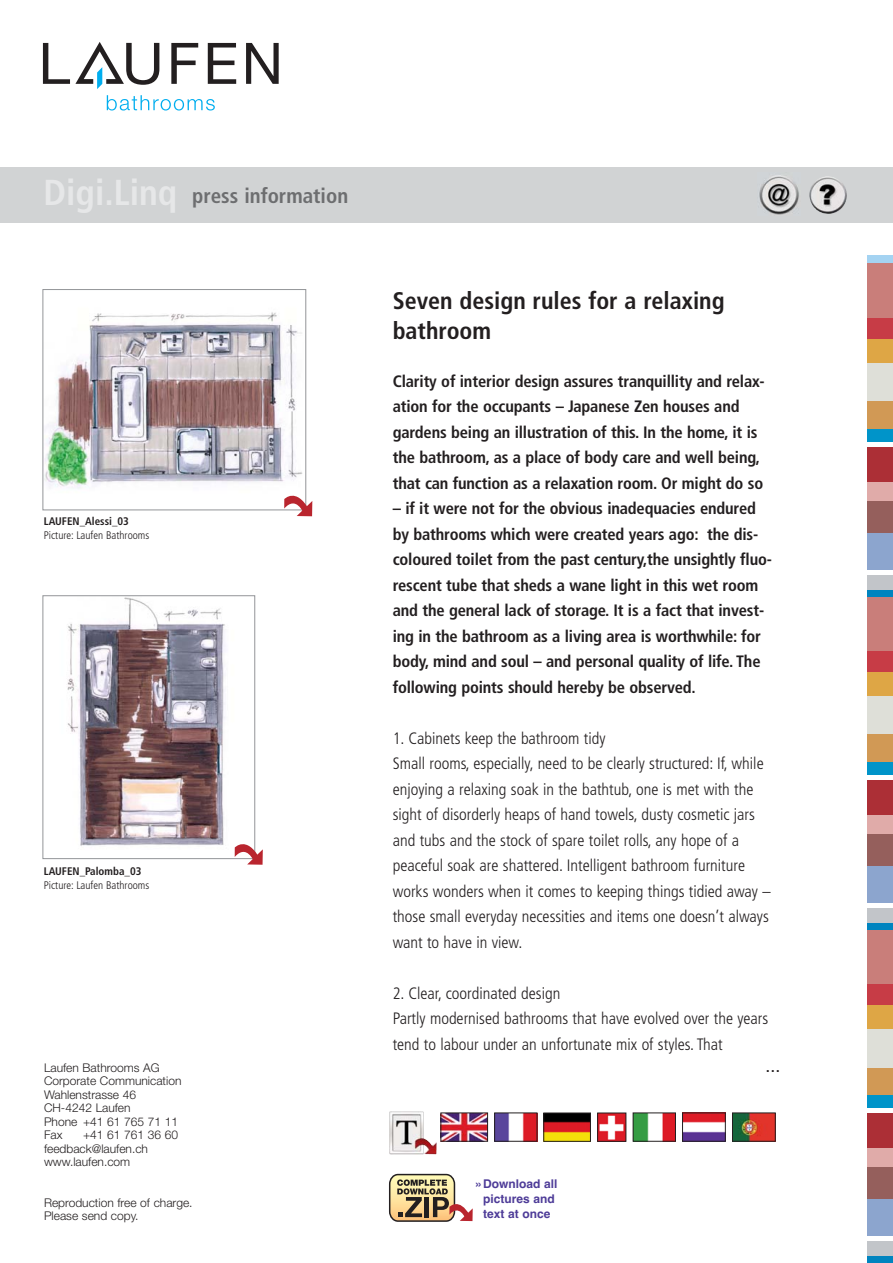
<style>
.page{position:relative;width:893px;height:1263px;background:#fff}
.page>*{position:absolute;margin:0;border:0;box-sizing:border-box;transform-origin:0 0}
.t1{font:700 condensed 24px/30px "Frutiger";color:#231f20}
.t2{font:700 condensed 21px "Frutiger";color:#6d6e70}
.t3{font:18px "Helvetica";color:#231f20}
.t4{font:700 condensed 16.5px/25.5px "Frutiger";letter-spacing:-.01em;color:#231f20}
.t5{font:300 condensed 16.5px/25.5px "Frutiger";color:#231f20}
.t6{font:300 12px/13.5px "Helvetica Neue";color:#231f20}
.t7{font:700 12px/15px "Helvetica";color:#4e3c98;text-align:center}
.t8{font:300 condensed 10.95px "Frutiger";color:#231f20}
.t9{font:700 condensed 10.95px "Frutiger";color:#231f20}
.s1{font-size:36.15px;color:#e6e7e8}
</style>
<div class="page">
<div style="left:0;top:167px;width:893px;height:56px;background:#d1d3d4"></div>
<img style="left:809px;top:176px;width:38px;height:38px">
<img style="left:759px;top:175px;width:40px;height:40px">
<svg style="left:171px;top:43px;width:27px;height:41px"></svg>
<svg style="left:208px;top:43px;width:28px;height:41px"></svg>
<svg style="left:246px;top:43px;width:33px;height:41px"></svg>
<svg style="left:43px;top:42px;width:116px;height:47px"></svg>
<svg style="left:107px;top:95px;width:108px;height:16px"></svg>
<svg style="left:867px;top:1113px;width:26px;height:1px"></svg>
<div style="left:867px;top:1025px;width:26px;height:44px;background:#dedfd8"></div>
<div style="left:867px;top:1068px;width:26px;height:28px;background:#d19955"></div>
<div style="left:867px;top:930px;width:26px;height:57px;background:#c97e7a"></div>
<div style="left:867px;top:984px;width:26px;height:27px;background:#c73c46"></div>
<div style="left:867px;top:1005px;width:26px;height:23px;background:#dea645"></div>
<div style="left:867px;top:1129px;width:26px;height:39px;background:#e0aba9"></div>
<div style="left:867px;top:1167px;width:26px;height:33px;background:#955f5c"></div>
<div style="left:867px;top:1199px;width:26px;height:37px;background:#8ca5ce"></div>
<div style="left:867px;top:1114px;width:26px;height:34px;background:#ac2f36"></div>
<div style="left:867px;top:1242px;width:26px;height:17px;background:#c2c5c9"></div>
<div style="left:867px;top:1095px;width:26px;height:13px;background:#0094c9"></div>
<div style="left:867px;top:1256px;width:26px;height:7px;background:#0084bf"></div>
<div style="left:867px;top:894px;width:26px;height:9px;background:#8ca5ce"></div>
<div style="left:867px;top:692px;width:26px;height:44px;background:#dedfd8"></div>
<div style="left:867px;top:734px;width:26px;height:29px;background:#d19955"></div>
<div style="left:867px;top:597px;width:26px;height:57px;background:#c97e7a"></div>
<div style="left:867px;top:651px;width:26px;height:27px;background:#c73c46"></div>
<div style="left:867px;top:672px;width:26px;height:23px;background:#dea645"></div>
<div style="left:867px;top:796px;width:26px;height:39px;background:#e0aba9"></div>
<div style="left:867px;top:834px;width:26px;height:33px;background:#955f5c"></div>
<div style="left:867px;top:866px;width:26px;height:36px;background:#8ca5ce"></div>
<div style="left:867px;top:780px;width:26px;height:35px;background:#ac2f36"></div>
<div style="left:867px;top:908px;width:26px;height:18px;background:#c2c5c9"></div>
<div style="left:867px;top:762px;width:26px;height:13px;background:#0094c9"></div>
<div style="left:867px;top:923px;width:26px;height:7px;background:#0084bf"></div>
<svg style="left:867px;top:447px;width:26px;height:1px"></svg>
<div style="left:867px;top:359px;width:26px;height:44px;background:#dedfd8"></div>
<div style="left:867px;top:402px;width:26px;height:28px;background:#d19955"></div>
<div style="left:867px;top:255px;width:26px;height:10px;background:#a4d3f2"></div>
<div style="left:867px;top:264px;width:26px;height:57px;background:#c97e7a"></div>
<div style="left:867px;top:318px;width:26px;height:27px;background:#c73c46"></div>
<div style="left:867px;top:339px;width:26px;height:23px;background:#dea645"></div>
<div style="left:867px;top:463px;width:26px;height:39px;background:#e0aba9"></div>
<div style="left:867px;top:501px;width:26px;height:33px;background:#955f5c"></div>
<div style="left:867px;top:533px;width:26px;height:37px;background:#8ca5ce"></div>
<div style="left:867px;top:448px;width:26px;height:34px;background:#ac2f36"></div>
<div style="left:867px;top:576px;width:26px;height:17px;background:#c2c5c9"></div>
<div style="left:867px;top:429px;width:26px;height:13px;background:#0094c9"></div>
<div style="left:867px;top:590px;width:26px;height:7px;background:#0084bf"></div>
<img style="left:389px;top:1111px;width:48px;height:43px">
<img style="left:546px;top:1115px;width:43px;height:24px">
<div style="left:544px;top:1113px;width:47px;height:28px;border:1px solid #231f20"></div>
<img style="left:443px;top:1115px;width:43px;height:24px">
<div style="left:441px;top:1113px;width:47px;height:28px;border:1px solid #231f20"></div>
<img style="left:496px;top:1115px;width:39px;height:24px">
<img style="left:684px;top:1115px;width:39px;height:24px">
<img style="left:635px;top:1115px;width:39px;height:24px">
<div style="left:633px;top:1113px;width:43px;height:28px;border:1px solid #231f20"></div>
<img style="left:599px;top:1115px;width:25px;height:24px">
<svg style="left:389px;top:1174px;width:84px;height:48px"></svg>
<img style="left:734px;top:1115px;width:39px;height:24px">
<div style="left:732px;top:1113px;width:43px;height:28px;border:1px solid #231f20"></div>
<img style="left:67px;top:597px;width:168px;height:260px">
<div style="left:43px;top:595px;width:212px;height:264px;border:1px solid #939598"></div>
<svg style="left:235px;top:844px;width:28px;height:21px"></svg>
<img style="left:45px;top:312px;width:258px;height:184px">
<div style="left:43px;top:289px;width:263px;height:221px;border:1px solid #939598"></div>
<svg style="left:284px;top:496px;width:28px;height:20px"></svg>
<p class="t2" style="left:44px;top:187px;width:306px"><span class="s1">Digi.Linq</span> press information</p>
<p class="t9" style="left:44px;top:517px;width:87px">LAUFEN_Alessi_03</p>
<p class="t8" style="left:44px;top:531px;width:107px">Picture: Laufen Bathrooms</p>
<p class="t9" style="left:44px;top:867px;width:99px">LAUFEN_Palomba_03</p>
<p class="t8" style="left:44px;top:880px;width:107px">Picture: Laufen Bathrooms</p>
<p class="t6" style="left:44px;top:1062px;width:139px">Laufen Bathrooms AG<br>Corporate Communication<br>Wahlenstrasse 46<br>CH-4242 Laufen<br>Phone +41 61 765 71 11<br>Fax</p>
<p class="t6" style="left:44px;top:1129px;width:136px;text-indent:39px">+41 61 761 36 60 feedback@laufen.ch www.laufen.com</p>
<p class="t6" style="left:44px;top:1197px;width:150px">Reproduction free of charge.<br>Please send copy.</p>
<h1 class="t1" style="left:393px;top:287px;width:333px">Seven design rules for a relaxing bathroom</h1>
<p class="t4" style="left:393px;top:369px;width:374px">Clarity of interior design assures tranquillity and relax&shy;ation for the occupants – Japanese Zen houses and gardens being an illustration of this. In the home, it is the bathroom, as a place of body care and well being, that can function as a relaxation room. Or might do so</p>
<p class="t4" style="left:393px;top:497px;width:381px">– if it were not for the obvious inadequacies endured by bathrooms which were created years ago: the dis&shy;coloured toilet from the past century,the unsightly fluo&shy;rescent tube that sheds a wane light in this wet room and the general lack of storage. It is a fact that invest&shy;ing in the bathroom as a living area is worthwhile: for body, mind and soul – and personal quality of life. The following points should hereby be observed.</p>
<p class="t5" style="left:393px;top:727px;width:379px">1. Cabinets keep the bathroom tidy<br>Small rooms, especially, need to be clearly structured: If, while enjoying a relaxing soak in the bathtub, one is met with the sight of disorderly heaps of hand towels, dusty cosmetic jars and tubs and the stock of spare toilet rolls, any hope of a peaceful soak are shattered. Intelligent bathroom furniture works wonders when it comes to keeping things tidied away – those small everyday necessities and items one doesn’t always want to have in view.</p>
<p class="t5" style="left:393px;top:982px;width:377px">2. Clear, coordinated design<br>Partly modernised bathrooms that have evolved over the years tend to labour under an unfortunate mix of styles. That</p>
<p class="t7" style="left:476px;top:1177px;width:83px">»Download all pictures and text at once</p>
<p class="t3" style="left:765px;top:1059px;width:17px">...</p>
</div>
